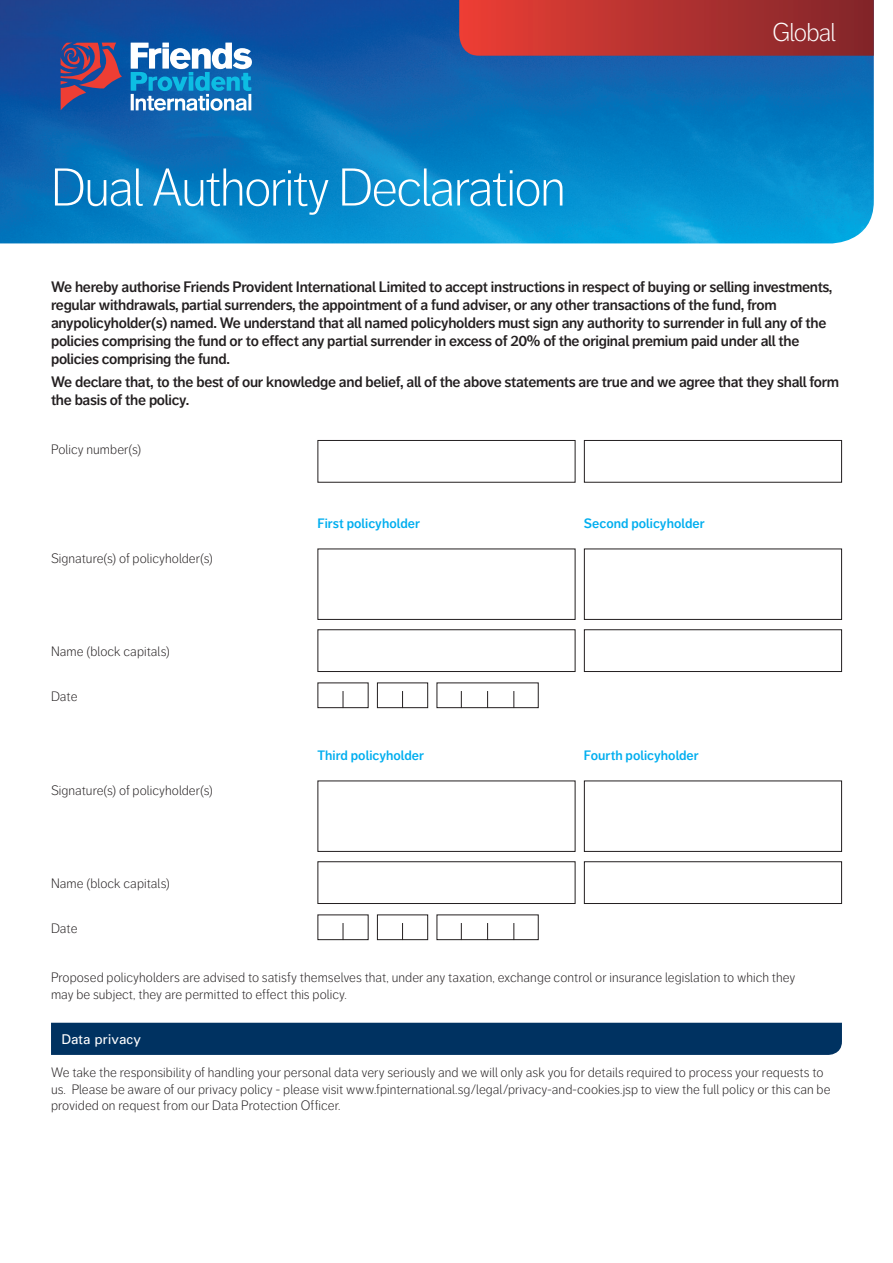
<style>
.page{position:relative;width:893px;height:1263px;background:#fff}
.page>*{position:absolute;margin:0;border:0;box-sizing:border-box;transform-origin:0 0}
.Title_1_w_o{font:300 52.5px "Friends Life Dagny";letter-spacing:-.035em;color:#fff}
.Tab_Device{font:300 25.5px "Friends Life Dagny";letter-spacing:-.035em;color:#fff}
.Subheading_1{font:600 15px/18px "Friends Life Dagny";letter-spacing:-.02em;color:#231f20}
.Body{font:300 13.5px/16.5px "Friends Life Dagny";letter-spacing:.005em;color:#231f20}
.Body-2{font:600 13.5px "Friends Life Dagny";color:#00aeef}
.Body-3{font:13.5px "Univers";color:#fff}
</style>
<div class="page">
<img style="left:0;top:0;width:874px;height:243px">
<svg style="left:459px;top:0;width:415px;height:56px;background:#b23231"></svg>
<svg style="left:61px;top:43px;width:61px;height:67px;background:#5f4878"></svg>
<svg style="left:131px;top:43px;width:121px;height:68px"></svg>
<div style="left:317px;top:440px;width:258px;height:43px;border:1px solid #231f20"></div>
<div style="left:317px;top:629px;width:258px;height:43px;border:1px solid #231f20"></div>
<div style="left:317px;top:861px;width:258px;height:43px;border:1px solid #231f20"></div>
<div style="left:317px;top:549px;width:258px;height:71px;border:1px solid #231f20"></div>
<div style="left:317px;top:780px;width:258px;height:72px;border:1px solid #231f20"></div>
<div style="left:584px;top:440px;width:258px;height:43px;border:1px solid #231f20"></div>
<div style="left:584px;top:629px;width:258px;height:43px;border:1px solid #231f20"></div>
<div style="left:584px;top:861px;width:258px;height:43px;border:1px solid #231f20"></div>
<div style="left:584px;top:549px;width:258px;height:71px;border:1px solid #231f20"></div>
<div style="left:584px;top:780px;width:258px;height:72px;border:1px solid #231f20"></div>
<div style="left:317px;top:682px;width:52px;height:26px;border:1px solid #231f20"></div>
<svg style="left:343px;top:691px;width:1px;height:17px"></svg>
<div style="left:377px;top:682px;width:51px;height:26px;border:1px solid #231f20"></div>
<svg style="left:402px;top:691px;width:1px;height:17px"></svg>
<div style="left:437px;top:682px;width:102px;height:26px;border:1px solid #231f20"></div>
<svg style="left:461px;top:691px;width:1px;height:17px"></svg>
<svg style="left:487px;top:691px;width:1px;height:17px"></svg>
<svg style="left:513px;top:691px;width:1px;height:17px"></svg>
<div style="left:317px;top:914px;width:52px;height:26px;border:1px solid #231f20"></div>
<svg style="left:343px;top:923px;width:1px;height:17px"></svg>
<div style="left:377px;top:914px;width:51px;height:26px;border:1px solid #231f20"></div>
<svg style="left:402px;top:923px;width:1px;height:17px"></svg>
<div style="left:437px;top:914px;width:102px;height:26px;border:1px solid #231f20"></div>
<svg style="left:461px;top:923px;width:1px;height:17px"></svg>
<svg style="left:487px;top:923px;width:1px;height:17px"></svg>
<svg style="left:513px;top:923px;width:1px;height:17px"></svg>
<div style="left:51px;top:1023px;width:791px;height:32px;background:#003261"></div>
<p class="Title_1_w_o" style="left:51px;top:158px;width:516px">Dual Authority Declaration</p>
<p class="Tab_Device" style="left:772px;top:18px;width:65px">Global</p>
<p class="Subheading_1" style="left:51px;top:277px;width:783px">We hereby authorise Friends Provident International Limited to accept instructions in respect of buying or selling investments, regular withdrawals, partial surrenders, the appointment of a fund adviser, or any other transactions of the fund, from anypolicyholder(s) named. We understand that all named policyholders must sign any authority to surrender in full any of the policies comprising the fund or to effect any partial surrender in excess of 20% of the original premium paid under all the policies comprising the fund.</p>
<p class="Subheading_1" style="left:51px;top:373px;width:790px">We declare that, to the best of our knowledge and belief, all of the above statements are true and we agree that they shall form the basis of the policy.</p>
<p class="Body" style="left:51px;top:441px;width:92px">Policy number(s)</p>
<p class="Body" style="left:51px;top:550px;width:163px">Signature(s) of policyholder(s)</p>
<p class="Body" style="left:51px;top:643px;width:120px">Name (block capitals)</p>
<p class="Body" style="left:51px;top:688px;width:28px">Date</p>
<p class="Body" style="left:51px;top:782px;width:163px">Signature(s) of policyholder(s)</p>
<p class="Body" style="left:51px;top:875px;width:120px">Name (block capitals)</p>
<p class="Body-2" style="left:317px;top:516px;width:104px">First policyholder</p>
<p class="Body-2" style="left:317px;top:748px;width:108px">Third policyholder</p>
<p class="Body-2" style="left:584px;top:516px;width:122px">Second policyholder</p>
<p class="Body-2" style="left:584px;top:748px;width:116px">Fourth policyholder</p>
<p class="Body" style="left:51px;top:920px;width:28px">Date</p>
<p class="Body" style="left:51px;top:969px;width:746px">Proposed policyholders are advised to satisfy themselves that, under any taxation, exchange control or insurance legislation to which they</p>
<p class="Body" style="left:51px;top:986px;width:297px">may be subject, they are permitted to effect this policy.</p>
<p class="Body-3" style="left:61px;top:1031px;width:81px">Data privacy</p>
<p class="Body" style="left:51px;top:1064px;width:781px">We take the responsibility of handling your personal data very seriously and we will only ask you for details required to process your requests to us. Please be aware of our privacy policy - please visit www.fpinternational.sg/legal/privacy-and-cookies.jsp to view the full policy or this can be provided on request from our Data Protection Officer.</p>
</div>
